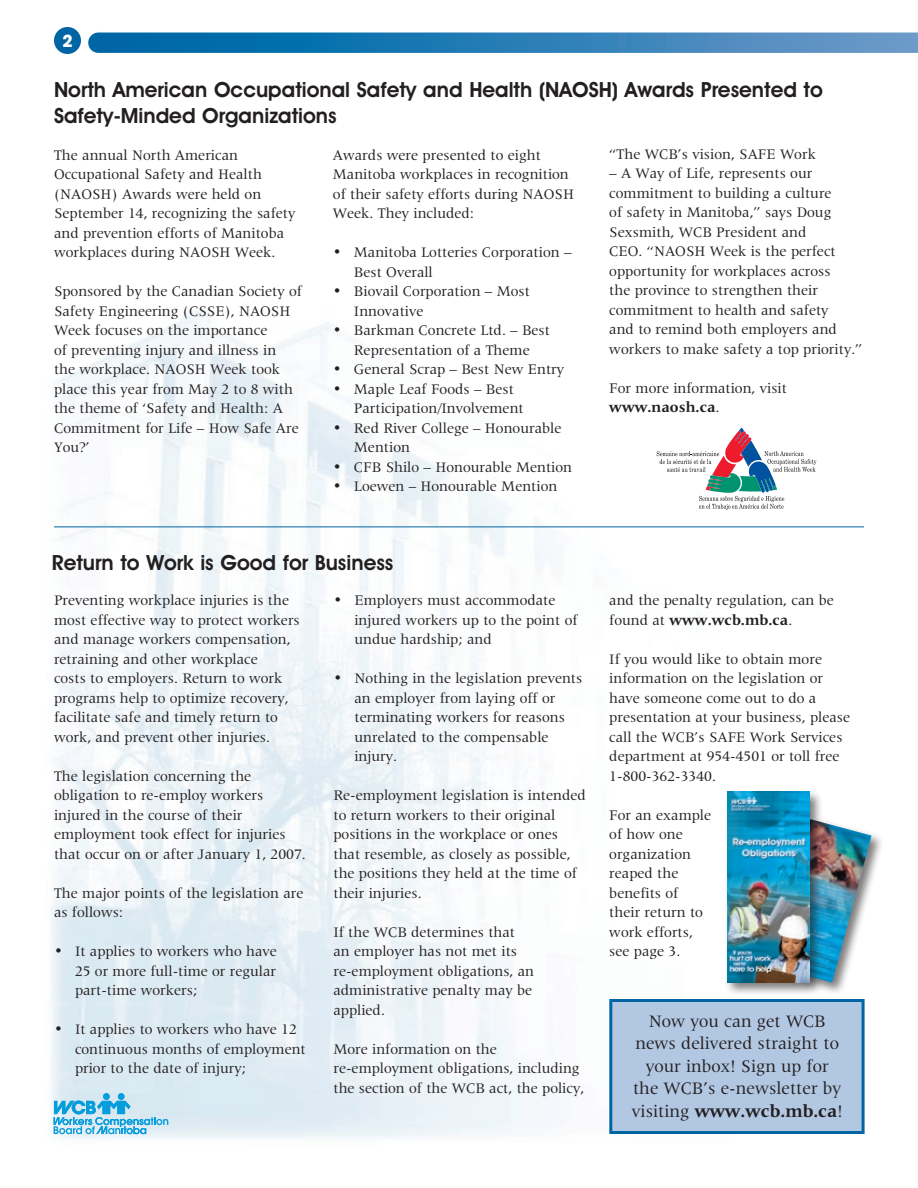
<style>
.page{position:relative;width:918px;height:1188px;background:#fff}
.page>*{position:absolute;margin:0;border:0;box-sizing:border-box;transform-origin:0 0}
.t1{font:600 21px/25.5px "Avant Garde IT Cby BT";color:#231f20}
.t2{font:18px/22.5px "Latin 725 BT";color:#231f20;text-align:center}
.t3{font:700 16.5px "Avant Garde";color:#fff}
.t4{font:15px/19.5px "Latin 725 BT";color:#231f20}
.s1{font-weight:700}
</style>
<div class="page">
<img style="left:51px;top:310px;width:813px;height:830px">
<div style="left:611px;top:1000px;width:252px;height:132px;background:#b2c7e2"></div>
<hr style="left:54px;top:526px;width:810px;height:1px;background:#0065a4">
<div style="left:609px;top:999px;width:256px;height:135px;border:3px solid #0065a4"></div>
<svg style="left:88px;top:32px;width:830px;height:21px;background:#3181b7"></svg>
<div style="left:54px;top:27px;width:27px;height:27px;background:#0065a4;border-radius:50%"></div>
<svg style="left:657px;top:428px;width:160px;height:82px"></svg>
<div style="left:769px;top:817px;width:115px;height:179px;background:#231f20;opacity:.59"></div>
<img style="left:823px;top:819px;width:49px;height:164px">
<div style="left:724px;top:789px;width:99px;height:207px;background:#231f20;opacity:.59"></div>
<img style="left:727px;top:792px;width:83px;height:191px">
<div style="left:103px;top:1093px;width:7px;height:7px;background:#069ddc;border-radius:50%"></div>
<div style="left:118px;top:1093px;width:6px;height:7px;background:#069ddc;border-radius:50%"></div>
<svg style="left:54px;top:1101px;width:114px;height:33px;background:#88cbe9"></svg>
<p class="t3" style="left:62px;top:30px;width:12px">2</p>
<h2 class="t1" style="left:54px;top:77px;width:770px">North American Occupational Safety and Health (NAOSH) Awards Presented to<br>Safety-Minded Organizations</h2>
<p class="t4" style="left:54px;top:145px;width:243px">The annual North American<br>Occupational Safety and Health (NAOSH) Awards were held on<br>September 14, recognizing the safety and prevention efforts of Manitoba workplaces during NAOSH Week.</p>
<p class="t4" style="left:54px;top:282px;width:250px">Sponsored by the Canadian Society of<br>Safety Engineering (CSSE), NAOSH<br>Week focuses on the importance<br>of preventing injury and illness in<br>the workplace. NAOSH Week took place this year from May 2 to 8 with the theme of ‘Safety and Health: A<br>Commitment for Life – How Safe Are<br>You?’</p>
<p class="t4" style="left:609px;top:144px;width:208px">“The WCB’s vision, SAFE Work</p>
<p class="t4" style="left:609px;top:164px;width:255px">– A Way of Life, represents our commitment to building a culture<br>of safety in Manitoba,” says Doug<br>Sexsmith, WCB President and<br>CEO. “NAOSH Week is the perfect opportunity for workplaces across<br>the province to strengthen their commitment to health and safety<br>and to remind both employers and workers to make safety a top priority.”</p>
<p class="t4" style="left:609px;top:378px;width:179px">For more information, visit <span class="s1">www.naosh.ca</span>.</p>
<p class="t4" style="left:333px;top:145px;width:243px">Awards were presented to eight<br>Manitoba workplaces in recognition of their safety efforts during NAOSH<br>Week. They included:</p>
<p class="t4" style="left:354px;top:243px;width:219px;text-indent:-21px">• Manitoba Lotteries Corporation –<br>Best Overall</p>
<p class="t4" style="left:354px;top:282px;width:177px;text-indent:-21px">• Biovail Corporation – Most<br>Innovative</p>
<p class="t4" style="left:333px;top:321px;width:219px;text-align:center">• Barkman Concrete Ltd. – Best<br>Representation of a Theme</p>
<p class="t4" style="left:333px;top:360px;width:233px">• General Scrap – Best New Entry</p>
<p class="t4" style="left:354px;top:379px;width:171px;text-indent:-21px">• Maple Leaf Foods – Best<br>Participation/Involvement</p>
<p class="t4" style="left:354px;top:418px;width:209px;text-indent:-21px">• Red River College – Honourable<br>Mention</p>
<p class="t4" style="left:333px;top:457px;width:241px">• CFB Shilo – Honourable Mention</p>
<p class="t4" style="left:333px;top:477px;width:226px">• Loewen – Honourable Mention</p>
<h2 class="t1" style="left:52px;top:549px;width:343px">Return to Work is Good for Business</h2>
<p class="t4" style="left:54px;top:591px;width:247px">Preventing workplace injuries is the most effective way to protect workers and manage workers compensation, retraining and other workplace<br>costs to employers. Return to work programs help to optimize recovery, facilitate safe and timely return to work, and prevent other injuries.</p>
<p class="t4" style="left:54px;top:766px;width:253px">The legislation concerning the obligation to re-employ workers injured in the course of their employment took effect for injuries that occur on or after January 1, 2007.</p>
<p class="t4" style="left:54px;top:883px;width:251px">The major points of the legislation are as follows:</p>
<p class="t4" style="left:75px;top:942px;width:203px;text-align:justify;text-indent:-21px">• It applies to workers who have 25 or more full-time or regular part-time workers;</p>
<p class="t4" style="left:75px;top:1020px;width:232px;text-indent:-21px">• It applies to workers who have 12 continuous months of employment prior to the date of injury;</p>
<p class="t4" style="left:354px;top:591px;width:225px;text-indent:-21px">• Employers must accommodate injured workers up to the point of undue hardship; and</p>
<p class="t4" style="left:354px;top:669px;width:229px;text-indent:-21px">• Nothing in the legislation prevents an employer from laying off or terminating workers for reasons unrelated to the compensable injury.</p>
<p class="t4" style="left:333px;top:786px;width:254px">Re-employment legislation is intended to return workers to their original positions in the workplace or ones that resemble, as closely as possible, the positions they held at the time of their injuries.</p>
<p class="t4" style="left:333px;top:922px;width:202px">If the WCB determines that an employer has not met its re-employment obligations, an administrative penalty may be applied.</p>
<p class="t4" style="left:333px;top:1039px;width:252px">More information on the re-employment obligations, including the section of the WCB act, the policy,</p>
<p class="t4" style="left:609px;top:591px;width:226px">and the penalty regulation, can be found at <span class="s1">www.wcb.mb.ca</span>.</p>
<p class="t4" style="left:609px;top:649px;width:242px">If you would like to obtain more information on the legislation or have someone come out to do a presentation at your business, please call the WCB’s SAFE Work Services department at 954-4501 or toll free<br>1-800-362-3340.</p>
<p class="t4" style="left:609px;top:805px;width:103px">For an example of how one organization reaped the benefits of their return to work efforts, see page 3.</p>
<p class="t2" style="left:632px;top:1010px;width:212px">Now you can get WCB news delivered straight to your inbox! Sign up for the WCB’s e-newsletter by visiting <span class="s1">www.wcb.mb.ca</span>!</p>
</div>
